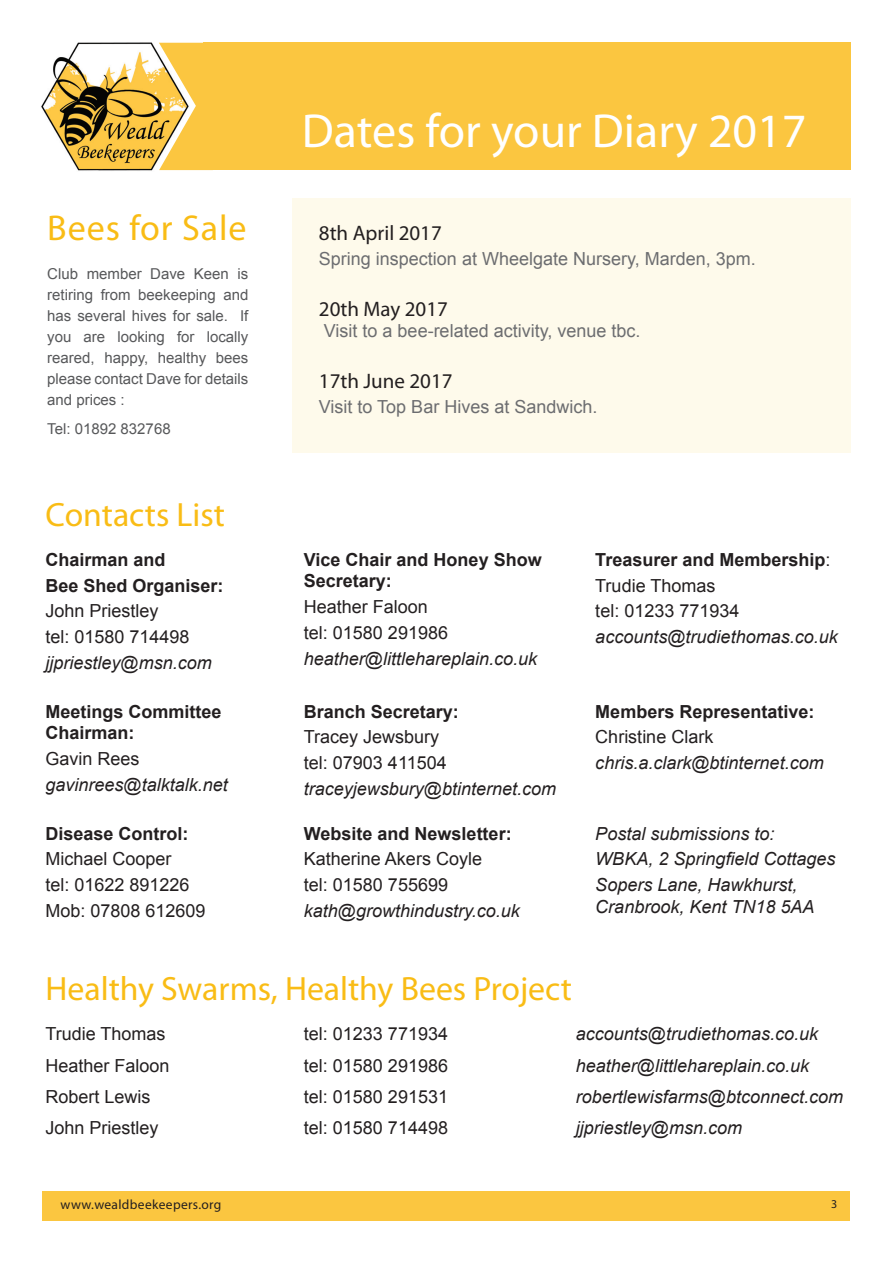
<style>
.page{position:relative;width:893px;height:1263px;background:#fff}
.page>*{position:absolute;margin:0;border:0;box-sizing:border-box;transform-origin:0 0}
.t1{font:48px "Myriad Pro";color:#fff}
.t2{font:36px "Myriad Pro";letter-spacing:.025em;color:#f9bc15}
.t3{font:33.75px "Myriad Pro";color:#f9bc15}
.t4{font:21px "Myriad Pro";color:#231f20}
.t5{font:italic 18px/21.6px "Arial";color:#231f20}
.t6{font:18px "Arial";color:#231f20}
.t7{font:700 18px/21.6px "Arial";color:#231f20}
.t8{font:18px "Arial";color:#6c6d70}
.t9{font:15px/21px "Arial";color:#57585a;text-align:justify}
.t10{font:13.5px "Myriad Pro";letter-spacing:.025em;color:#231f20}
.t11{font:12px "Myriad Pro";color:#231f20}
.s1{font-weight:400}
</style>
<div class="page">
<div style="left:292px;top:198px;width:558px;height:255px;background:#fefaeb"></div>
<div style="left:203px;top:43px;width:647px;height:127px;background:#fbc640"></div>
<div style="left:43px;top:1191px;width:807px;height:29px;background:#fbc640"></div>
<img style="left:41px;top:42px;width:150px;height:129px">
<svg style="left:159px;top:43px;width:44px;height:127px;background:#f1c85f"></svg>
<p class="t2" style="left:47px;top:206px;width:201px">Bees for Sale</p>
<p class="t9" style="left:47px;top:263px;width:203px">Club member Dave Keen is retiring from beekeeping and has several hives for sale. If you are looking for locally reared, happy, healthy bees please contact Dave for details and prices :</p>
<p class="t9" style="left:47px;top:419px;width:125px">Tel: 01892 832768</p>
<p class="t3" style="left:46px;top:494px;width:181px">Contacts List</p>
<p class="t7" style="left:46px;top:549px;width:122px">Chairman and</p>
<p class="t7" style="left:46px;top:575px;width:180px">Bee Shed Organiser:</p>
<p class="t6" style="left:46px;top:599px;width:115px">John Priestley</p>
<p class="t6" style="left:46px;top:625px;width:146px">tel: 01580 714498</p>
<p class="t5" style="left:46px;top:652px;width:168px">jjpriestley@msn.com</p>
<p class="t7" style="left:46px;top:701px;width:178px">Meetings Committee<br>Chairman:</p>
<p class="t6" style="left:46px;top:747px;width:96px">Gavin Rees</p>
<p class="t5" style="left:46px;top:774px;width:184px">gavinrees@talktalk.net</p>
<p class="t7" style="left:46px;top:823px;width:145px">Disease Control:</p>
<p class="t6" style="left:46px;top:847px;width:128px">Michael Cooper</p>
<p class="t6" style="left:46px;top:873px;width:146px">tel: 01622 891226</p>
<p class="t6" style="left:46px;top:899px;width:162px">Mob: 07808 612609</p>
<p class="t1" style="left:302px;top:101px;width:506px">Dates for your Diary 2017</p>
<p class="t4" style="left:319px;top:220px;width:124px">8th April 2017</p>
<p class="t8" style="left:319px;top:247px;width:438px">Spring inspection at Wheelgate Nursery, Marden, 3pm.</p>
<p class="t4" style="left:319px;top:296px;width:131px">20th May 2017</p>
<p class="t8" style="left:324px;top:319px;width:318px">Visit to a bee-related activity, venue tbc.</p>
<p class="t4" style="left:319px;top:368px;width:135px">17th June 2017</p>
<p class="t8" style="left:319px;top:395px;width:280px">Visit to Top Bar Hives at Sandwich.</p>
<p class="t7" style="left:304px;top:549px;width:239px">Vice Chair and Honey Show<br>Secretary:</p>
<p class="t6" style="left:304px;top:595px;width:126px">Heather Faloon</p>
<p class="t6" style="left:304px;top:621px;width:146px">tel: 01580 291986</p>
<p class="t5" style="left:304px;top:648px;width:235px">heather@littlehareplain.co.uk</p>
<p class="t7" style="left:304px;top:701px;width:157px">Branch Secretary:</p>
<p class="t6" style="left:304px;top:725px;width:137px">Tracey Jewsbury</p>
<p class="t6" style="left:304px;top:751px;width:144px">tel: 07903 411504</p>
<p class="t5" style="left:304px;top:778px;width:254px">traceyjewsbury@btinternet.com</p>
<p class="t7" style="left:304px;top:823px;width:209px">Website and Newsletter:</p>
<p class="t6" style="left:304px;top:847px;width:180px">Katherine Akers Coyle</p>
<p class="t6" style="left:304px;top:873px;width:146px">tel: 01580 755699</p>
<p class="t5" style="left:304px;top:900px;width:218px">kath@growthindustry.co.uk</p>
<p class="t7" style="left:595px;top:549px;width:237px">Treasurer and Membership<span class="s1">:</span></p>
<p class="t6" style="left:595px;top:573px;width:122px">Trudie Thomas</p>
<p class="t6" style="left:595px;top:599px;width:146px">tel: 01233 771934</p>
<p class="t5" style="left:595px;top:626px;width:244px">accounts@trudiethomas.co.uk</p>
<p class="t7" style="left:595px;top:701px;width:221px">Members Representative:</p>
<p class="t6" style="left:595px;top:725px;width:120px">Christine Clark</p>
<p class="t5" style="left:595px;top:752px;width:230px">chris.a.clark@btinternet.com</p>
<p class="t5" style="left:595px;top:823px;width:181px">Postal submissions to:</p>
<p class="t5" style="left:595px;top:848px;width:242px">WBKA, 2 Springfield Cottages</p>
<p class="t5" style="left:595px;top:874px;width:221px">Sopers Lane, Hawkhurst,<br>Cranbrook, Kent TN18 5AA</p>
<p class="t3" style="left:46px;top:968px;width:528px">Healthy Swarms, Healthy Bees Project</p>
<p class="t6" style="left:46px;top:1022px;width:122px">Trudie Thomas</p>
<p class="t6" style="left:46px;top:1053px;width:126px">Heather Faloon</p>
<p class="t6" style="left:46px;top:1085px;width:107px">Robert Lewis</p>
<p class="t6" style="left:46px;top:1116px;width:115px">John Priestley</p>
<p class="t5" style="left:576px;top:1023px;width:244px">accounts@trudiethomas.co.uk</p>
<p class="t5" style="left:576px;top:1055px;width:235px">heather@littlehareplain.co.uk</p>
<p class="t5" style="left:576px;top:1086px;width:269px">robertlewisfarms@btconnect.com</p>
<p class="t5" style="left:576px;top:1117px;width:168px">jjpriestley@msn.com</p>
<p class="t6" style="left:304px;top:1022px;width:146px">tel: 01233 771934</p>
<p class="t6" style="left:304px;top:1053px;width:146px">tel: 01580 291986</p>
<p class="t6" style="left:304px;top:1085px;width:146px">tel: 01580 291531</p>
<p class="t6" style="left:304px;top:1116px;width:146px">tel: 01580 714498</p>
<p class="t10" style="left:61px;top:1196px;width:162px">www.wealdbeekeepers.org</p>
<p class="t11" style="left:58px;top:1197px;width:8px">3</p>
<p class="t11" style="left:831px;top:1197px;width:8px">3</p>
</div>
